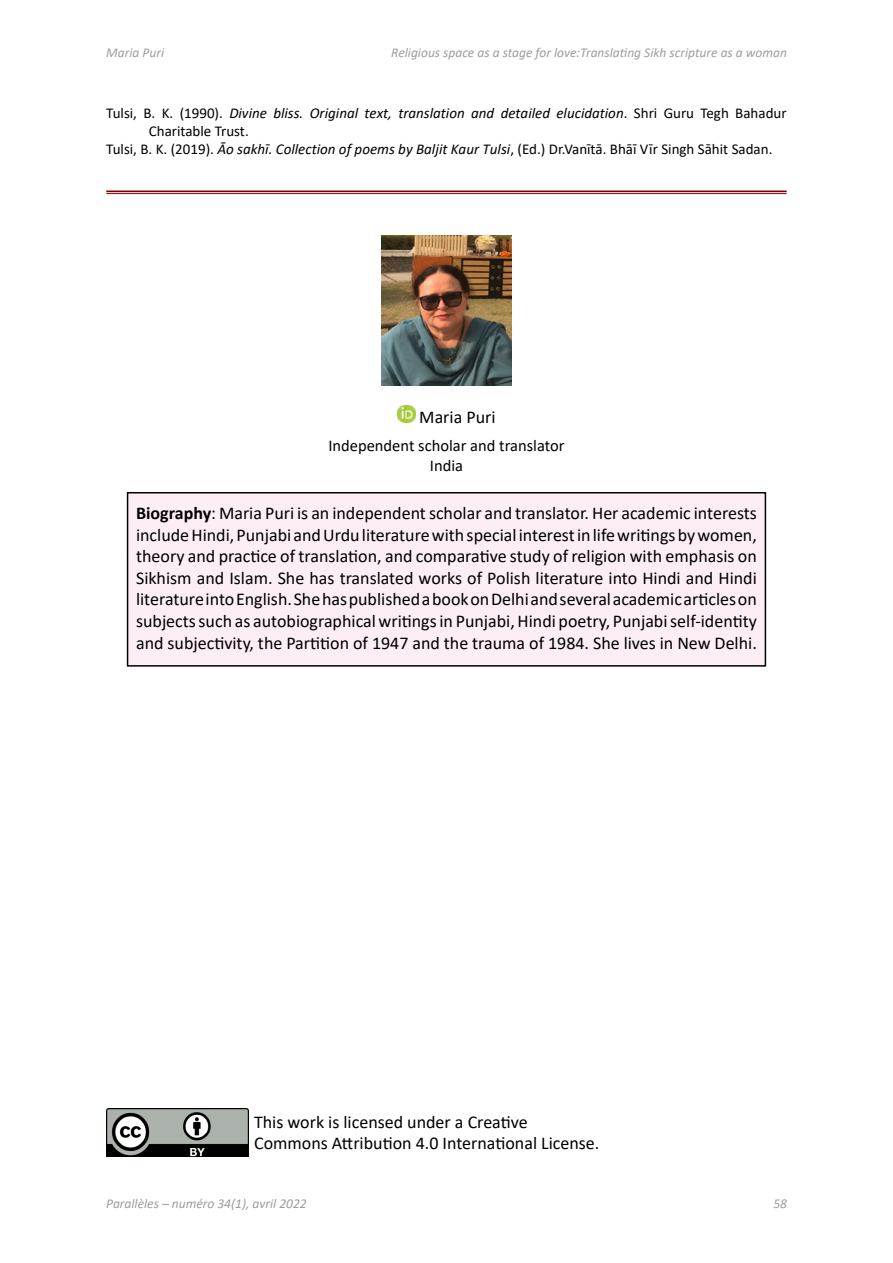
<style>
.page{position:relative;width:893px;height:1263px;background:#fff}
.page>*{position:absolute;margin:0;border:0;box-sizing:border-box;transform-origin:0 0}
.t1{font:18px/21.6px "Calibri";color:#000}
.t2{font:16.5px/19.8px "Calibri";color:#000;text-align:center}
.t3{font:15px "Calibri";color:#000}
.t4{font:italic 15px "Calibri";color:#000}
.t5{font:italic 13.5px "Calibri";color:#9d9d9c}
.s1{font-style:normal}
.s2{font-style:italic}
.s3{font-weight:700}
</style>
<div class="page">
<img style="left:106px;top:1109px;width:143px;height:48px">
<hr style="left:106px;top:190px;width:681px;height:2px;background:#800000">
<hr style="left:106px;top:193px;width:681px;height:1px;background:#800000">
<div style="left:128px;top:493px;width:637px;height:173px;background:#fdeef6"></div>
<div style="left:127px;top:492px;width:639px;height:175px;border:2px solid #000"></div>
<img style="left:382px;top:235px;width:130px;height:150px">
<img style="left:397px;top:405px;width:18px;height:18px">
<p class="t5" style="left:106px;top:43px;width:59px">Maria Puri</p>
<p class="t5" style="left:391px;top:43px;width:397px">Religious space as a stage for love:Translating Sikh scripture as a woman</p>
<p class="t4" style="left:106px;top:102px;width:682px"><span class="s1">Tulsi, B. K. (1990).</span> Divine bliss. Original text, translation and detailed elucidation<span class="s1">. Shri Guru Tegh Bahadur</span></p>
<p class="t3" style="left:149px;top:120px;width:101px">Charitable Trust.</p>
<p class="t3" style="left:106px;top:138px;width:668px">Tulsi, B. K. (2019). <span class="s2">Āo sakhī. Collection of poems by Baljit Kaur Tulsi</span>, (Ed.) Dr.Vanītā. Bhāī Vīr Singh Sāhit Sadan.</p>
<p class="t1" style="left:419px;top:405px;width:78px">Maria Puri</p>
<p class="t2" style="left:328px;top:435px;width:238px">Independent scholar and translator<br>India</p>
<p class="t1" style="left:136px;top:502px;width:622px;text-align:justify"><span class="s3">Biography</span>: Maria Puri is an independent scholar and translator. Her academic interests include Hindi, Punjabi and Urdu literature with special interest in life writings by women, theory and practice of translation, and comparative study of religion with emphasis on Sikhism and Islam. She has translated works of Polish literature into Hindi and Hindi literature into English. She has published a book on Delhi and several academic articles on subjects such as autobiographical writings in Punjabi, Hindi poetry, Punjabi self-identity and subjectivity, the Partition of 1947 and the trauma of 1984. She lives in New Delhi.</p>
<p class="t1" style="left:254px;top:1110px;width:347px">This work is licensed under a Creative<br>Commons Attribution 4.0 International License.</p>
<p class="t5" style="left:106px;top:1194px;width:202px">Parallèles – numéro 34(1), avril 2022</p>
<p class="t5" style="left:773px;top:1194px;width:15px">58</p>
</div>
